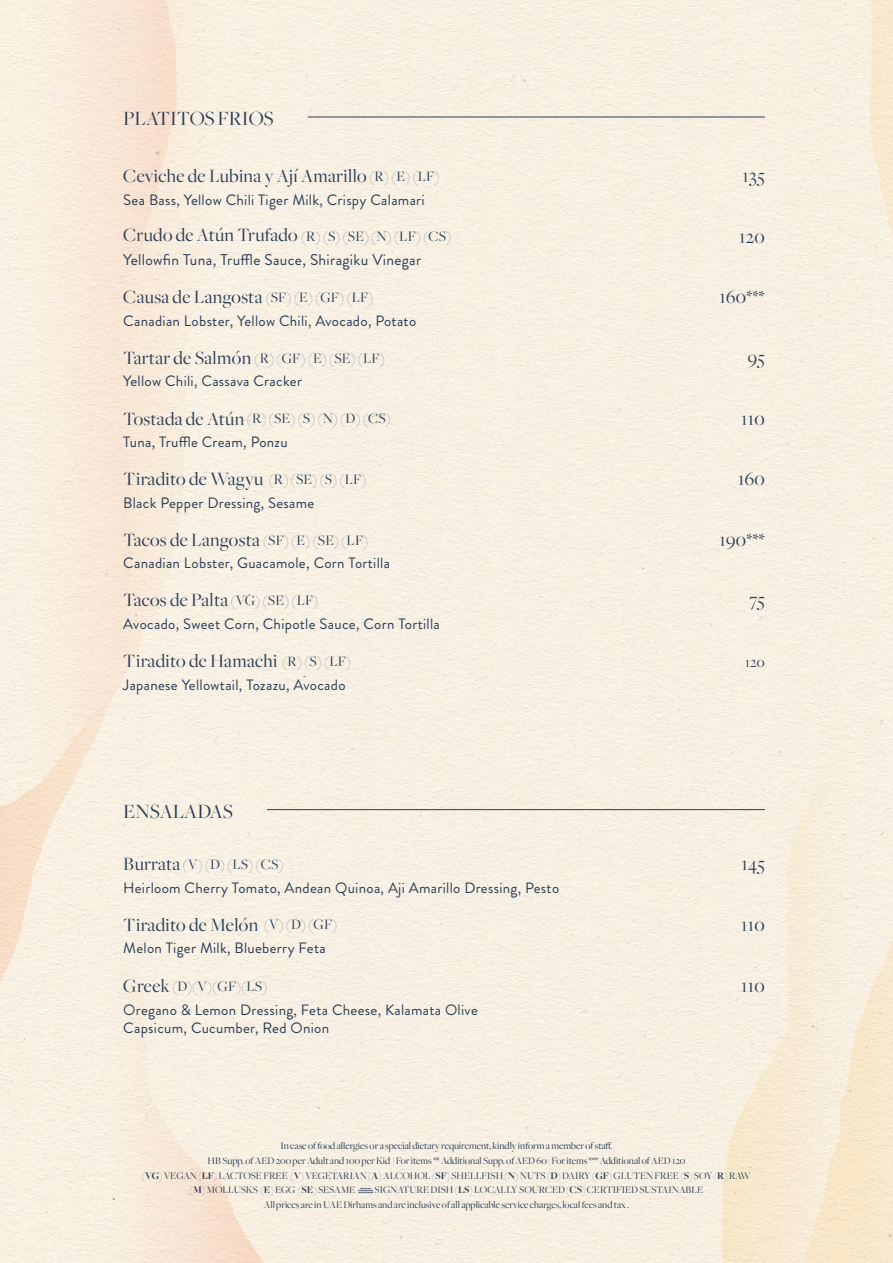
<style>
.page{position:relative;width:893px;height:1263px;background:#fff}
.page>*{position:absolute;margin:0;border:0;box-sizing:border-box;transform-origin:0 0}
.t1{font:21px "Freight Big";color:#293d58}
.t2{font:19.5px "Freight Big";letter-spacing:.02em;color:#293d58}
.t3{font:15.6px "Brandon Grotesque";letter-spacing:.02em;color:#293d58}
.t4{font:15px/18.6px "Brandon Grotesque";letter-spacing:.02em;color:#293d58}
.t5{font:15px "Freight Big";letter-spacing:.02em;color:#293d58}
.t6{font:10.5px/14.7px "Freight Big";color:#293d58}
.s1{font-size:15px}
.s2{font-size:19.5px}
.s3{font-weight:700}
</style>
<div class="page">
<svg style="left:358px;top:1188px;width:15px;height:5px"></svg>
<hr style="left:308px;top:117px;width:457px;height:1px;background:#293d58">
<hr style="left:267px;top:809px;width:498px;height:1px;background:#293d58">
<h1 class="t1" style="left:123px;top:107px;width:152px">PLATITOS FRIOS</h1>
<h2 class="t2" style="left:123px;top:165px;width:318px">Ceviche de Lubina y Ají Amarillo <span class="s1">(R) (E) (LF)</span></h2>
<h2 class="t2" style="left:743px;top:165px;width:24px">135</h2>
<h3 class="t4" style="left:123px;top:190px;width:303px">Sea Bass, Yellow Chili Tiger Milk, Crispy Calamari</h3>
<h3 class="t5" style="left:123px;top:229px;width:329px"><span class="s2">Crudo de Atún Trufado</span> (R) (S) (SE) (N) (LF) (CS)</h3>
<h2 class="t2" style="left:739px;top:226px;width:27px">120</h2>
<h3 class="t3" style="left:123px;top:249px;width:300px">Yellowfin Tuna, Truffle Sauce, Shiragiku Vinegar</h3>
<h2 class="t2" style="left:123px;top:287px;width:252px">Causa de Langosta <span class="s1">(SF) (E) (GF) (LF)</span></h2>
<h2 class="t2" style="left:719px;top:287px;width:47px">160***</h2>
<h3 class="t4" style="left:123px;top:312px;width:294px">Canadian Lobster, Yellow Chili, Avocado, Potato</h3>
<h3 class="t5" style="left:123px;top:350px;width:263px"><span class="s2">Tartar de Salmón</span> (R) (GF) (E) (SE) (LF)</h3>
<h2 class="t2" style="left:748px;top:347px;width:19px">95</h2>
<h3 class="t4" style="left:123px;top:372px;width:180px">Yellow Chili, Cassava Cracker</h3>
<h3 class="t5" style="left:123px;top:410px;width:269px"><span class="s2">Tostada de Atún</span> (R) (SE) (S) (N) (D) (CS)</h3>
<h2 class="t2" style="left:741px;top:408px;width:25px">110</h2>
<h3 class="t4" style="left:123px;top:433px;width:166px">Tuna, Truffle Cream, Ponzu</h3>
<h2 class="t2" style="left:123px;top:468px;width:245px">Tiradito de Wagyu <span class="s1">(R) (SE) (S) (LF)</span></h2>
<h2 class="t2" style="left:738px;top:468px;width:28px">160</h2>
<h3 class="t4" style="left:123px;top:493px;width:193px">Black Pepper Dressing, Sesame</h3>
<h2 class="t2" style="left:123px;top:529px;width:246px">Tacos de Langosta <span class="s1">(SF) (E) (SE) (LF)</span></h2>
<h2 class="t2" style="left:719px;top:529px;width:47px">190***</h2>
<h3 class="t4" style="left:123px;top:554px;width:268px">Canadian Lobster, Guacamole , Corn Tortilla</h3>
<h2 class="t2" style="left:123px;top:590px;width:197px">Tacos de Palta <span class="s1">(VG) (SE) (LF)</span></h2>
<h2 class="t2" style="left:749px;top:590px;width:17px">75</h2>
<h3 class="t4" style="left:123px;top:615px;width:318px">Avocado, Sweet Corn, Chipotle Sauce, Corn Tortilla</h3>
<h2 class="t2" style="left:123px;top:650px;width:229px">Tiradito de Hamachi <span class="s1">(R) (S) (LF)</span></h2>
<h3 class="t5" style="left:745px;top:654px;width:21px">120</h3>
<h3 class="t4" style="left:123px;top:675px;width:224px">Japanese Yellowtail, Tozazu, Avocado</h3>
<h1 class="t1" style="left:123px;top:800px;width:111px">ENSALADAS</h1>
<h3 class="t5" style="left:123px;top:856px;width:162px"><span class="s2">Burrata</span> (V) (D) (LS) (CS)</h3>
<h2 class="t2" style="left:741px;top:853px;width:25px">145</h2>
<h3 class="t4" style="left:123px;top:878px;width:437px">Heirloom Cherry Tomato, Andean Quinoa, Aji Amarillo Dressing, Pesto</h3>
<h2 class="t2" style="left:123px;top:914px;width:216px">Tiradito de Melón <span class="s1">(V) (D) (GF)</span></h2>
<h2 class="t2" style="left:741px;top:914px;width:25px">110</h2>
<h3 class="t4" style="left:123px;top:939px;width:204px">Melon Tiger Milk, Blueberry Feta</h3>
<h3 class="t5" style="left:123px;top:978px;width:145px"><span class="s2">Greek</span> (D)(V)(GF)(LS)</h3>
<h2 class="t2" style="left:741px;top:975px;width:25px">110</h2>
<h3 class="t4" style="left:123px;top:1000px;width:356px">Oregano &amp; Lemon Dressing, Feta Cheese, Kalamata Olive<br>Capsicum, Cucumber, Red Onion</h3>
<p class="t6" style="left:281px;top:1139px;width:333px">In case of food allergies or a special dietary requirement, kindly inform a member of staff.</p>
<p class="t6" style="left:208px;top:1153px;width:479px">HB Supp. of AED 200 per Adult and 100 per Kid | For items ** Additional Supp. of AED 60 | For items *** Additional of AED 120</p>
<p class="t6" style="left:142px;top:1168px;width:610px"><span class="s3">(VG)</span> VEGAN <span class="s3">(LF)</span> LACTOSE FREE <span class="s3">(V)</span> VEGETARIAN <span class="s3">(A)</span> ALCOHOL <span class="s3">(SF)</span> SHELLFISH <span class="s3">(N)</span> NUTS <span class="s3">(D)</span> DAIRY <span class="s3">(GF)</span> GLUTEN FREE <span class="s3">(S)</span> SOY <span class="s3">(R)</span> RAW</p>
<p class="t6" style="left:190px;top:1183px;width:167px"><span class="s3">(M)</span> MOLLUSKS <span class="s3">(E)</span> EGG (<span class="s3">SE</span>) SESAME</p>
<p class="t6" style="left:264px;top:1183px;width:441px;text-indent:111px">SIGNATURE DISH <span class="s3">(LS)</span> LOCALLY SOURCED <span class="s3">(CS)</span> CERTIFIED SUSTAINABLE<br>All prices are in UAE Dirhams and are inclusive of all applicable service charges, local fees and tax .</p>
</div>
